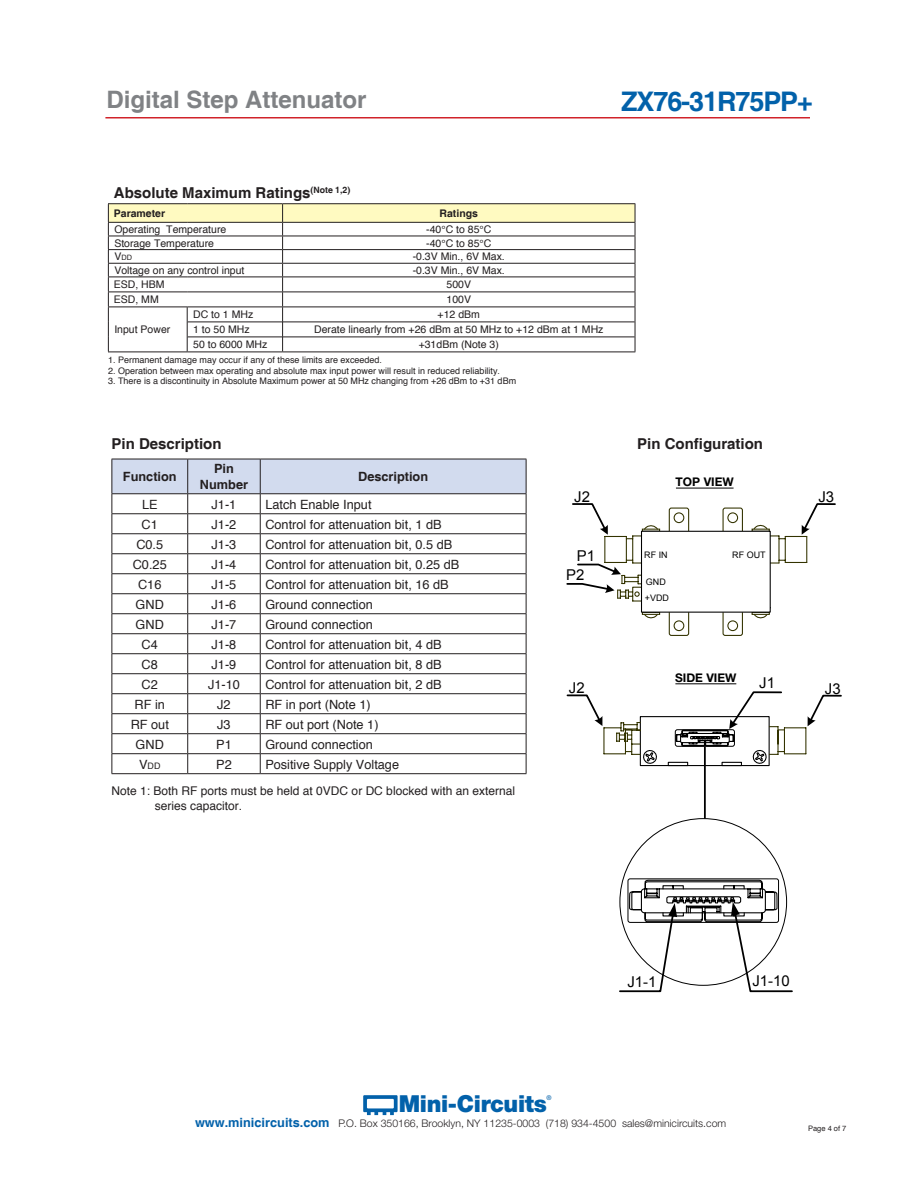
<style>
.page{position:relative;width:918px;height:1188px;background:#fff}
.page>*{position:absolute;margin:0;border:0;box-sizing:border-box;transform-origin:0 0}
.t1{font:700 27px "Helvetica";letter-spacing:-.04em;color:#0261aa}
.t2{font:700 24px "Helvetica";color:#808285}
.t3{font:900 23.4px "Helvetica Neue";letter-spacing:-.015em;color:#0261aa}
.SECTIONS-HEAD{font:700 15px "Helvetica";color:#231f20}
.t4{font:15px "Arial";color:#000}
.t5{font:12.75px "Helvetica";color:#231f20}
.t6{font:700 12.75px "Helvetica";color:#231f20}
.t7{font:12px "Helvetica";color:#231f20}
.t8{font:700 12px "Helvetica Neue";color:#000}
.t9{font:10.5px "Helvetica";color:#231f20}
.t10{font:300 10.5px "Helvetica Neue";color:#231f20}
.t11{font:700 10.5px "Helvetica";color:#231f20}
.SUB-HEADLINE{font:9px "Helvetica";color:#231f20}
.t12{font:9px/16.2px "Arial";color:#000}
.t13{font:8.85px "Helvetica";color:#231f20}
.t14{font:7.5px "Helvetica";color:#231f20}
.t15{font:7.35px "Helvetica";color:#231f20}
.t16{font:500 6.6px "Helvetica Neue";color:#0261aa}
.s1{font-size:10.5px}
.s2{font-size:12.75px}
.s3{font-family:"Helvetica";font-weight:700;font-size:12.75px;color:#0261aa}
</style>
<div class="page">
<svg style="left:363px;top:1095px;width:35px;height:20px"></svg>
<hr style="left:105px;top:117px;width:705px;height:1px;background:#d1232a">
<hr style="left:112px;top:773px;width:76px;height:1px;background:#231f20">
<hr style="left:188px;top:773px;width:72px;height:1px;background:#231f20">
<hr style="left:260px;top:773px;width:266px;height:1px;background:#231f20">
<svg style="left:112px;top:459px;width:415px;height:314px"></svg>
<hr style="left:260px;top:513px;width:266px;height:1px;background:#231f20">
<div style="left:668px;top:762px;width:20px;height:4px;border:1px solid #000"></div>
<div style="left:722px;top:762px;width:20px;height:4px;border:1px solid #000"></div>
<svg style="left:566px;top:694px;width:91px;height:72px"></svg>
<svg style="left:566px;top:503px;width:270px;height:133px"></svg>
<hr style="left:675px;top:684px;width:61px;height:1px;background:#000">
<hr style="left:676px;top:488px;width:58px;height:1px;background:#000">
<hr style="left:704px;top:747px;width:2px;height:74px;background:#000">
<svg style="left:619px;top:879px;width:174px;height:114px"></svg>
<svg style="left:675px;top:691px;width:167px;height:74px"></svg>
<hr style="left:108px;top:203px;width:79px;height:1px;background:#231f20">
<hr style="left:187px;top:203px;width:96px;height:1px;background:#231f20">
<hr style="left:283px;top:203px;width:352px;height:1px;background:#231f20">
<svg style="left:108px;top:204px;width:528px;height:148px"></svg>
<hr style="left:108px;top:352px;width:79px;height:1px;background:#231f20">
<hr style="left:187px;top:352px;width:96px;height:1px;background:#231f20">
<hr style="left:283px;top:352px;width:352px;height:1px;background:#231f20">
<h2 class="t2" style="left:106px;top:85px;width:262px">Digital Step Attenuator</h2>
<h1 class="t1" style="left:621px;top:85px;width:193px">ZX76-31R75PP+</h1>
<p class="SECTIONS-HEAD" style="left:114px;top:184px;width:238px">Absolute Maximum Ratings<sup>(Note</sup> <sup>1,2)</sup></p>
<p class="t11" style="left:114px;top:207px;width:53px">Parameter</p>
<p class="t11" style="left:440px;top:207px;width:40px">Ratings</p>
<p class="t9" style="left:114px;top:223px;width:114px">Operating Temperature</p>
<p class="t9" style="left:426px;top:223px;width:67px">-40°C to 85°C</p>
<p class="t9" style="left:114px;top:236px;width:101px">Storage Temperature</p>
<p class="t9" style="left:426px;top:236px;width:67px">-40°C to 85°C</p>
<p class="t15" style="left:114px;top:253px;width:19px"><span class="s1">V</span>dd</p>
<p class="t9" style="left:413px;top:250px;width:94px">-0.3V Min., 6V Max.</p>
<p class="t9" style="left:114px;top:264px;width:132px">Voltage on any control input</p>
<p class="t9" style="left:413px;top:264px;width:94px">-0.3V Min., 6V Max.</p>
<p class="t9" style="left:114px;top:278px;width:52px">ESD, HBM</p>
<p class="t9" style="left:447px;top:278px;width:26px">500V</p>
<p class="t9" style="left:114px;top:293px;width:46px">ESD, MM</p>
<p class="t9" style="left:447px;top:293px;width:26px">100V</p>
<p class="t9" style="left:114px;top:323px;width:58px">Input Power</p>
<p class="t9" style="left:193px;top:308px;width:62px">DC to 1 MHz</p>
<p class="t9" style="left:438px;top:308px;width:44px">+12 dBm</p>
<p class="t9" style="left:193px;top:323px;width:58px">1 to 50 MHz</p>
<p class="t9" style="left:314px;top:323px;width:291px">Derate linearly from +26 dBm at 50 MHz to +12 dBm at 1 MHz</p>
<p class="t9" style="left:193px;top:338px;width:76px">50 to 6000 MHz</p>
<p class="t9" style="left:419px;top:338px;width:82px">+31dBm (Note 3)</p>
<p class="SUB-HEADLINE" style="left:108px;top:354px;width:276px">1. Permanent damage may occur if any of these limits are exceeded.</p>
<p class="SUB-HEADLINE" style="left:108px;top:365px;width:394px">2. Operation between max operating and absolute max input power will result in reduced reliability.</p>
<p class="SUB-HEADLINE" style="left:108px;top:376px;width:410px">3. There is a discontinuity in Absolute Maximum power at 50 MHz changing from +26 dBm to +31 dBm</p>
<p class="SECTIONS-HEAD" style="left:112px;top:434px;width:112px">Pin Description</p>
<p class="SECTIONS-HEAD" style="left:637px;top:434px;width:127px">Pin Configuration</p>
<p class="t6" style="left:123px;top:469px;width:55px">Function</p>
<p class="t6" style="left:214px;top:461px;width:21px">Pin</p>
<p class="t6" style="left:200px;top:476px;width:50px">Number</p>
<p class="t6" style="left:358px;top:469px;width:72px">Description</p>
<p class="t5" style="left:142px;top:496px;width:17px">LE</p>
<p class="t5" style="left:212px;top:496px;width:26px">J1-1</p>
<p class="t5" style="left:265px;top:496px;width:108px">Latch Enable Input</p>
<p class="t5" style="left:142px;top:516px;width:18px">C1</p>
<p class="t5" style="left:212px;top:516px;width:26px">J1-2</p>
<p class="t5" style="left:265px;top:516px;width:178px">Control for attenuation bit, 1 dB</p>
<p class="t5" style="left:136px;top:536px;width:28px">C0.5</p>
<p class="t5" style="left:212px;top:536px;width:26px">J1-3</p>
<p class="t5" style="left:265px;top:536px;width:188px">Control for attenuation bit, 0.5 dB</p>
<p class="t5" style="left:133px;top:556px;width:35px">C0.25</p>
<p class="t5" style="left:212px;top:556px;width:26px">J1-4</p>
<p class="t5" style="left:265px;top:556px;width:195px">Control for attenuation bit, 0.25 dB</p>
<p class="t5" style="left:138px;top:576px;width:25px">C16</p>
<p class="t5" style="left:212px;top:576px;width:26px">J1-5</p>
<p class="t5" style="left:265px;top:576px;width:185px">Control for attenuation bit, 16 dB</p>
<p class="t5" style="left:136px;top:596px;width:30px">GND</p>
<p class="t5" style="left:212px;top:596px;width:26px">J1-6</p>
<p class="t5" style="left:265px;top:596px;width:109px">Ground connection</p>
<p class="t5" style="left:136px;top:616px;width:30px">GND</p>
<p class="t5" style="left:212px;top:616px;width:26px">J1-7</p>
<p class="t5" style="left:265px;top:616px;width:109px">Ground connection</p>
<p class="t5" style="left:142px;top:636px;width:18px">C4</p>
<p class="t5" style="left:212px;top:636px;width:26px">J1-8</p>
<p class="t5" style="left:265px;top:636px;width:178px">Control for attenuation bit, 4 dB</p>
<p class="t5" style="left:142px;top:656px;width:18px">C8</p>
<p class="t5" style="left:212px;top:656px;width:26px">J1-9</p>
<p class="t5" style="left:265px;top:656px;width:178px">Control for attenuation bit, 8 dB</p>
<p class="t5" style="left:142px;top:676px;width:18px">C2</p>
<p class="t5" style="left:208px;top:676px;width:33px">J1-10</p>
<p class="t5" style="left:265px;top:676px;width:178px">Control for attenuation bit, 2 dB</p>
<p class="t5" style="left:135px;top:696px;width:32px">RF in</p>
<p class="t5" style="left:217px;top:696px;width:15px">J2</p>
<p class="t5" style="left:265px;top:696px;width:107px">RF in port (Note 1)</p>
<p class="t5" style="left:131px;top:716px;width:40px">RF out</p>
<p class="t5" style="left:217px;top:716px;width:15px">J3</p>
<p class="t5" style="left:265px;top:716px;width:115px">RF out port (Note 1)</p>
<p class="t5" style="left:136px;top:736px;width:30px">GND</p>
<p class="t5" style="left:216px;top:736px;width:17px">P1</p>
<p class="t5" style="left:265px;top:736px;width:109px">Ground connection</p>
<p class="t13" style="left:139px;top:760px;width:23px"><span class="s2">V</span>dd</p>
<p class="t5" style="left:216px;top:756px;width:17px">P2</p>
<p class="t5" style="left:265px;top:756px;width:135px">Positive Supply Voltage</p>
<p class="t7" style="left:112px;top:783px;width:405px">Note 1: Both RF ports must be held at 0VDC or DC blocked with an external</p>
<p class="t7" style="left:155px;top:798px;width:89px">series capacitor.</p>
<p class="t8" style="left:676px;top:475px;width:60px">TOP VIEW</p>
<p class="t4" style="left:574px;top:487px;width:17px">J2</p>
<p class="t4" style="left:818px;top:487px;width:17px">J3</p>
<p class="t4" style="left:577px;top:546px;width:20px">P1</p>
<p class="t4" style="left:566px;top:565px;width:20px">P2</p>
<p class="t12" style="left:644px;top:547px;width:25px">RF IN</p>
<p class="t12" style="left:732px;top:547px;width:35px">RF OUT</p>
<p class="t12" style="left:645px;top:574px;width:26px">GND +VDD</p>
<p class="t8" style="left:675px;top:670px;width:63px">SIDE VIEW</p>
<p class="t4" style="left:759px;top:673px;width:17px">J1</p>
<p class="t4" style="left:569px;top:678px;width:17px">J2</p>
<p class="t4" style="left:825px;top:678px;width:17px">J3</p>
<p class="t4" style="left:627px;top:972px;width:31px">J1-1</p>
<p class="t4" style="left:752px;top:970px;width:39px">J1-10</p>
<h3 class="t3" style="left:399px;top:1090px;width:150px">Mini-Circuits</h3>
<p class="t16" style="left:547px;top:1094px;width:7px">®</p>
<p class="t10" style="left:195px;top:1117px;width:533px"><span class="s3">www.minicircuits.com</span> P.O. Box 350166, Brooklyn, NY 11235-0003 (718) 934-4500 sales@minicircuits.com</p>
<p class="t14" style="left:808px;top:1123px;width:40px">Page 4 of 7</p>
</div>
